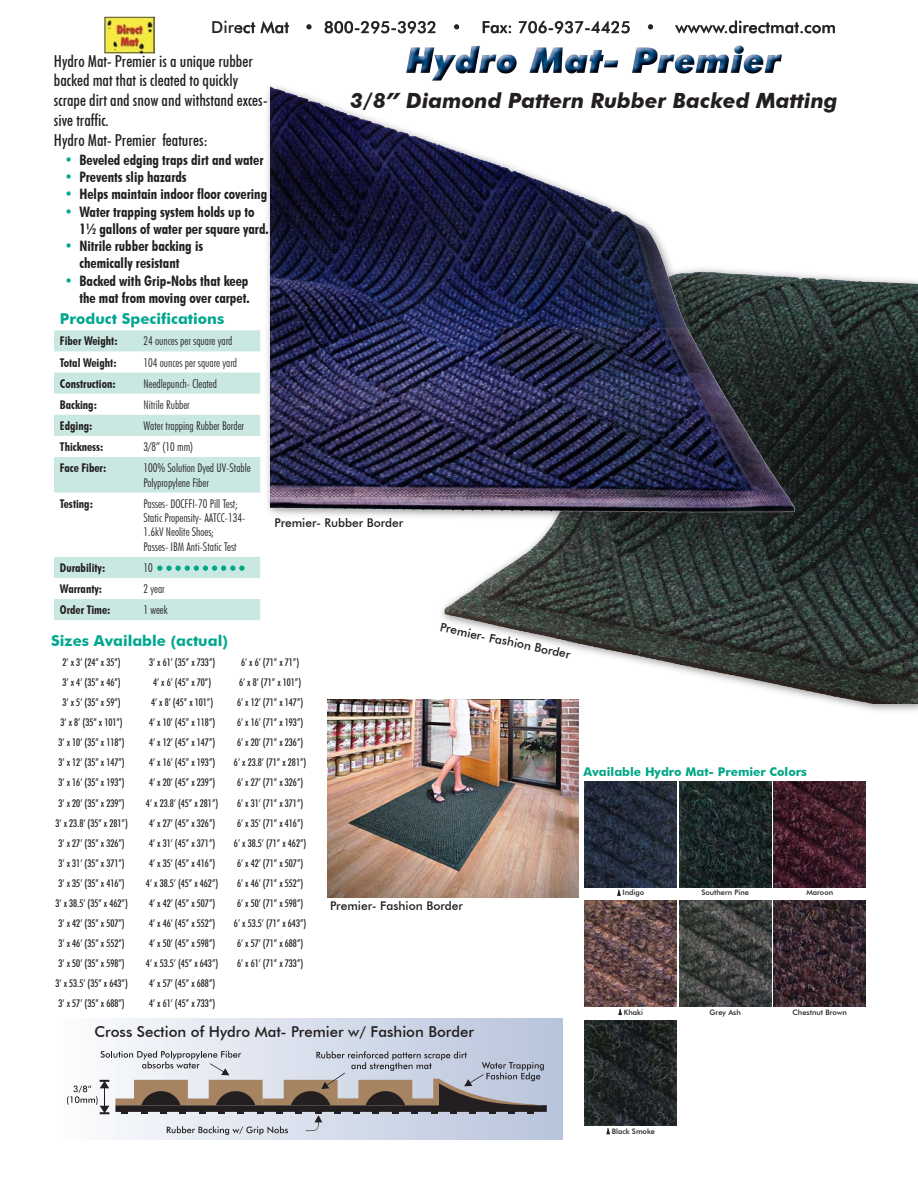
<style>
.page{position:relative;width:918px;height:1188px;background:#fff}
.page>*{position:absolute;margin:0;border:0;box-sizing:border-box;transform-origin:0 0}
.t1{font:italic 700 21px "Futura BT";color:#231f20}
.t2{font:500 condensed 16.5px/19.8px "Futura BT";color:#231f20}
.t3{font:500 16.5px "Futura BT";color:#272425}
.t4{font:500 15px "Futura BT";color:#231f20}
.t5{font:700 15px "Futura BT";color:#00a78f}
.t6{font:700 condensed 14.4px/17.2px "Futura BT";color:#231f20}
.t7{font:300 condensed 12px/14.4px "Futura BT";color:#231f20}
.t8{font:700 condensed 12px "Futura BT";color:#231f20}
.t9{font:500 12px "Futura BT";color:#231f20}
.t10{font:700 12px "Futura BT";color:#00a786}
.t11{font:500 condensed 10.5px "Futura BT";color:#231f20}
.t12{font:500 7.5px "Futura BT";color:#231f20}
.s1{color:#00a78f}
</style>
<div class="page">
<img style="left:406px;top:20px;width:376px;height:61px">
<svg style="left:54px;top:330px;width:206px;height:290px"></svg>
<svg style="left:158px;top:566px;width:86px;height:4px"></svg>
<img style="left:585px;top:782px;width:92px;height:105px">
<img style="left:679px;top:782px;width:92px;height:105px">
<img style="left:774px;top:782px;width:92px;height:105px">
<svg style="left:617px;top:890px;width:3px;height:6px"></svg>
<img style="left:585px;top:901px;width:92px;height:105px">
<img style="left:679px;top:901px;width:92px;height:105px">
<img style="left:774px;top:901px;width:92px;height:105px">
<svg style="left:618px;top:1009px;width:4px;height:6px"></svg>
<img style="left:585px;top:1020px;width:92px;height:105px">
<svg style="left:606px;top:1128px;width:4px;height:6px"></svg>
<div style="left:56px;top:1018px;width:506px;height:121px;background:linear-gradient(to right,#fcfdfe,#b8c3db)"></div>
<svg style="left:67px;top:1051px;width:480px;height:84px;background:#b2b2b6"></svg>
<div style="left:437px;top:264px;width:481px;height:452px;background:#231f20;opacity:.5"></div>
<img style="left:437px;top:264px;width:481px;height:439px">
<div style="left:263px;top:81px;width:543px;height:443px;background:#231f20;opacity:.5"></div>
<img style="left:270px;top:81px;width:529px;height:433px">
<img style="left:327px;top:699px;width:251px;height:198px">
<img style="left:105px;top:16px;width:50px;height:37px">
<img style="left:240px;top:21px;width:595px;height:13px">
<h2 class="t3" style="left:211px;top:17px;width:626px">Direct Mat • 800-295-3932 • Fax: 706-937-4425 • wwww.directmat.com</h2>
<h2 class="t2" style="left:54px;top:51px;width:215px">Hydro Mat- Premier is a unique rubber backed mat that is cleated to quickly scrape dirt and snow and withstand exces&shy;sive traffic.<br>Hydro Mat- Premier features:</h2>
<h3 class="t6" style="left:64px;top:151px;width:201px"><span class="s1">•</span> Beveled edging traps dirt and water</h3>
<h3 class="t6" style="left:64px;top:168px;width:124px"><span class="s1">•</span> Prevents slip hazards</h3>
<h3 class="t6" style="left:64px;top:185px;width:204px"><span class="s1">•</span> Helps maintain indoor floor covering</h3>
<h3 class="t6" style="left:79px;top:203px;width:191px;text-indent:-15px"><span class="s1">•</span> Water trapping system holds up to<br>1½ gallons of water per square yard.</h3>
<h3 class="t6" style="left:64px;top:237px;width:140px;text-align:center"><span class="s1">•</span> Nitrile rubber backing is chemically resistant</h3>
<h3 class="t6" style="left:64px;top:272px;width:187px;text-align:right"><span class="s1">•</span> Backed with Grip-Nobs that keep the mat from moving over carpet.</h3>
<h3 class="t5" style="left:60px;top:310px;width:166px">Product Specifications</h3>
<p class="t8" style="left:60px;top:334px;width:59px">Fiber Weight:</p>
<p class="t7" style="left:144px;top:334px;width:90px">24 ounces per square yard</p>
<p class="t8" style="left:60px;top:355px;width:58px">Total Weight:</p>
<p class="t7" style="left:144px;top:355px;width:95px">104 ounces per square yard</p>
<p class="t8" style="left:60px;top:376px;width:57px">Construction:</p>
<p class="t7" style="left:144px;top:376px;width:75px">Needlepunch- Cleated</p>
<p class="t8" style="left:60px;top:397px;width:39px">Backing:</p>
<p class="t7" style="left:144px;top:397px;width:48px">Nitrile Rubber</p>
<p class="t8" style="left:60px;top:418px;width:34px">Edging:</p>
<p class="t7" style="left:144px;top:418px;width:102px">Water trapping Rubber Border</p>
<p class="t8" style="left:60px;top:439px;width:45px">Thickness:</p>
<p class="t7" style="left:144px;top:439px;width:51px">3/8” (10 mm)</p>
<p class="t8" style="left:60px;top:461px;width:48px">Face Fiber:</p>
<p class="t7" style="left:144px;top:461px;width:109px">100% Solution Dyed UV-Stable<br>Polypropylene Fiber</p>
<p class="t8" style="left:60px;top:496px;width:35px">Testing:</p>
<p class="t7" style="left:144px;top:496px;width:103px">Passes- DOCFFI-70 Pill Test;<br>Static Propensity- AATCC-134-<br>1.6kV Neolite Shoes;<br>Passes- IBM Anti-Static Test</p>
<p class="t8" style="left:60px;top:560px;width:47px">Durability:</p>
<p class="t7" style="left:144px;top:560px;width:11px">10</p>
<p class="t8" style="left:60px;top:582px;width:44px">Warranty:</p>
<p class="t7" style="left:144px;top:582px;width:23px">2 year</p>
<p class="t8" style="left:60px;top:603px;width:52px">Order Time:</p>
<p class="t7" style="left:144px;top:603px;width:26px">1 week</p>
<h1 class="t1" style="left:350px;top:88px;width:489px">3/8” Diamond Pattern Rubber Backed Matting</h1>
<p class="t9" style="left:274px;top:516px;width:130px">Premier- Rubber Border</p>
<h3 class="t5" style="left:51px;top:631px;width:178px">Sizes Available (actual)</h3>
<p class="t11" style="left:63px;top:656px;width:60px">2’ x 3’ (24” x 35”)</p>
<p class="t11" style="left:149px;top:656px;width:68px">3’ x 61’ (35” x 733”)</p>
<p class="t11" style="left:241px;top:656px;width:60px">6’ x 6’ (71” x 71”)</p>
<p class="t11" style="left:63px;top:676px;width:60px">3’ x 4’ (35” x 46”)</p>
<p class="t11" style="left:153px;top:676px;width:60px">4’ x 6’ (45” x 70”)</p>
<p class="t11" style="left:239px;top:676px;width:64px">6’ x 8’ (71” x 101”)</p>
<p class="t11" style="left:63px;top:695px;width:60px">3’ x 5’ (35” x 59”)</p>
<p class="t11" style="left:151px;top:695px;width:64px">4’ x 8’ (45” x 101”)</p>
<p class="t11" style="left:237px;top:695px;width:68px">6’ x 12’ (71” x 147”)</p>
<p class="t11" style="left:61px;top:715px;width:64px">3’ x 8’ (35” x 101”)</p>
<p class="t11" style="left:149px;top:715px;width:68px">4’ x 10’ (45” x 118”)</p>
<p class="t11" style="left:237px;top:715px;width:68px">6’ x 16’ (71” x 193”)</p>
<p class="t11" style="left:59px;top:735px;width:68px">3’ x 10’ (35” x 118”)</p>
<p class="t11" style="left:149px;top:735px;width:68px">4’ x 12’ (45” x 147”)</p>
<p class="t11" style="left:237px;top:735px;width:68px">6’ x 20’ (71” x 236”)</p>
<p class="t11" style="left:59px;top:755px;width:68px">3’ x 12’ (35” x 147”)</p>
<p class="t11" style="left:149px;top:755px;width:68px">4’ x 16’ (45” x 193”)</p>
<p class="t11" style="left:234px;top:755px;width:74px">6’ x 23.8’ (71” x 281”)</p>
<p class="t11" style="left:59px;top:775px;width:68px">3’ x 16’ (35” x 193”)</p>
<p class="t11" style="left:149px;top:775px;width:68px">4’ x 20’ (45” x 239”)</p>
<p class="t11" style="left:237px;top:775px;width:68px">6’ x 27’ (71” x 326”)</p>
<p class="t11" style="left:59px;top:797px;width:68px">3’ x 20’ (35” x 239”)</p>
<p class="t11" style="left:146px;top:797px;width:74px">4’ x 23.8’ (45” x 281”)</p>
<p class="t11" style="left:237px;top:797px;width:68px">6’ x 31’ (71” x 371”)</p>
<p class="t11" style="left:56px;top:817px;width:74px">3’ x 23.8’ (35” x 281”)</p>
<p class="t11" style="left:149px;top:817px;width:68px">4’ x 27’ (45” x 326”)</p>
<p class="t11" style="left:237px;top:817px;width:68px">6’ x 35’ (71” x 416”)</p>
<p class="t11" style="left:59px;top:837px;width:68px">3’ x 27’ (35” x 326”)</p>
<p class="t11" style="left:149px;top:837px;width:68px">4’ x 31’ (45” x 371”)</p>
<p class="t11" style="left:234px;top:837px;width:74px">6’ x 38.5’ (71” x 462”)</p>
<p class="t11" style="left:59px;top:857px;width:68px">3’ x 31’ (35” x 371”)</p>
<p class="t11" style="left:149px;top:857px;width:68px">4’ x 35’ (45” x 416”)</p>
<p class="t11" style="left:237px;top:857px;width:68px">6’ x 42’ (71” x 507”)</p>
<p class="t11" style="left:59px;top:877px;width:68px">3’ x 35’ (35” x 416”)</p>
<p class="t11" style="left:146px;top:877px;width:74px">4’ x 38.5’ (45” x 462”)</p>
<p class="t11" style="left:237px;top:877px;width:68px">6’ x 46’ (71” x 552”)</p>
<p class="t11" style="left:56px;top:897px;width:74px">3’ x 38.5’ (35” x 462”)</p>
<p class="t11" style="left:149px;top:897px;width:68px">4’ x 42’ (45” x 507”)</p>
<p class="t11" style="left:237px;top:897px;width:68px">6’ x 50’ (71” x 598”)</p>
<p class="t11" style="left:59px;top:917px;width:68px">3’ x 42’ (35” x 507”)</p>
<p class="t11" style="left:149px;top:917px;width:68px">4’ x 46’ (45” x 552”)</p>
<p class="t11" style="left:234px;top:917px;width:74px">6’ x 53.5’ (71” x 643”)</p>
<p class="t11" style="left:59px;top:937px;width:68px">3’ x 46’ (35” x 552”)</p>
<p class="t11" style="left:149px;top:937px;width:68px">4’ x 50’ (45” x 598”)</p>
<p class="t11" style="left:237px;top:937px;width:68px">6’ x 57’ (71” x 688”)</p>
<p class="t11" style="left:59px;top:957px;width:68px">3’ x 50’ (35” x 598”)</p>
<p class="t11" style="left:146px;top:957px;width:74px">4’ x 53.5’ (45” x 643”)</p>
<p class="t11" style="left:237px;top:957px;width:68px">6’ x 61’ (71” x 733”)</p>
<p class="t11" style="left:56px;top:977px;width:74px">3’ x 53.5’ (35” x 643”)</p>
<p class="t11" style="left:149px;top:977px;width:68px">4’ x 57’ (45” x 688”)</p>
<p class="t11" style="left:59px;top:997px;width:68px">3’ x 57’ (35” x 688”)</p>
<p class="t11" style="left:149px;top:997px;width:68px">4’ x 61’ (45” x 733”)</p>
<p class="t9" style="left:442px;top:620px;width:134px;rotate:12deg">Premier- Fashion Border</p>
<p class="t9" style="left:330px;top:899px;width:134px">Premier- Fashion Border</p>
<h3 class="t4" style="left:94px;top:1023px;width:381px">Cross Section of Hydro Mat- Premier w/ Fashion Border</h3>
<p class="t10" style="left:584px;top:764px;width:225px">Available Hydro Mat- Premier Colors</p>
<p class="t12" style="left:623px;top:888px;width:23px">Indigo</p>
<p class="t12" style="left:701px;top:888px;width:49px">Southern Pine</p>
<p class="t12" style="left:806px;top:888px;width:28px">Maroon</p>
<p class="t12" style="left:624px;top:1007px;width:21px">Khaki</p>
<p class="t12" style="left:710px;top:1007px;width:33px">Grey Ash</p>
<p class="t12" style="left:793px;top:1007px;width:56px">Chestnut Brown</p>
<p class="t12" style="left:612px;top:1127px;width:45px">Black Smoke</p>
</div>
